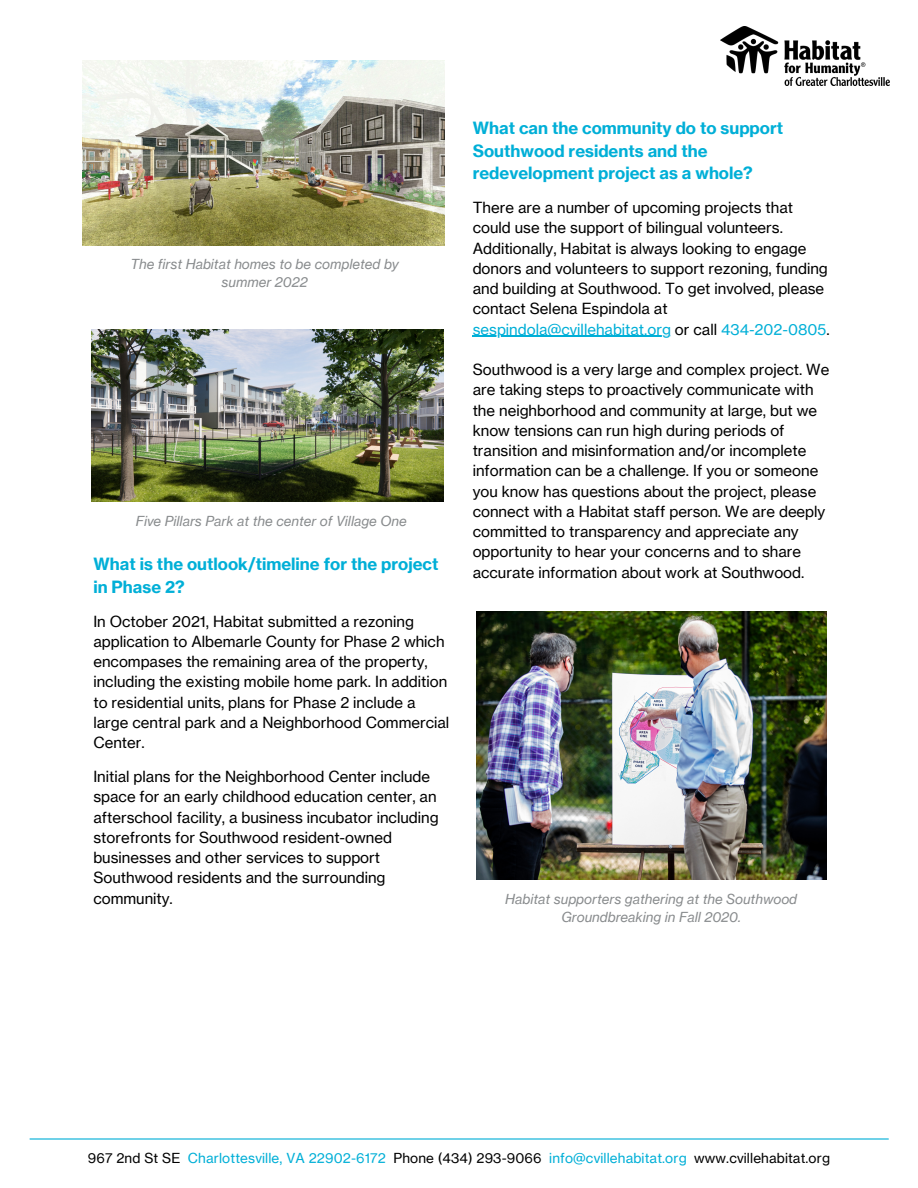
<style>
.page{position:relative;width:918px;height:1188px;background:#fff}
.page>*{position:absolute;margin:0;border:0;box-sizing:border-box;transform-origin:0 0}
.t1{font:700 16.5px/22.5px "Neue Haas Grotesk Text";color:#00afd7}
.t2{font:15px/20.2px "Neue Haas Grotesk Text";color:#000}
.t3{font:italic 13.5px/18px "Neue Haas Grotesk Text";color:#888b8d;text-align:center}
.t4{font:13.5px "Neue Haas Grotesk Text";letter-spacing:.01em;color:#00afd7}
.s1{color:#00afd7}
.s2{color:#000}
</style>
<div class="page">
<img style="left:721px;top:27px;width:169px;height:58px">
<hr style="left:30px;top:1138px;width:858px;height:2px;background:#00afd7">
<img style="left:92px;top:330px;width:352px;height:172px">
<img style="left:476px;top:612px;width:350px;height:267px">
<img style="left:83px;top:60px;width:361px;height:186px">
<hr style="left:473px;top:336px;width:198px;height:1px;background:#00afd7">
<p class="t3" style="left:130px;top:255px;width:270px">The first Habitat homes to be completed by summer 2022</p>
<p class="t3" style="left:136px;top:512px;width:272px">Five Pillars Park at the center of Village One</p>
<p class="t1" style="left:93px;top:553px;width:347px">What is the outlook/timeline for the project in Phase 2?</p>
<p class="t2" style="left:93px;top:611px;width:357px">In October 2021, Habitat submitted a rezoning application to Albemarle County for Phase 2 which encompases the remaining area of the property, including the existing mobile home park. In addition to residential units, plans for Phase 2 include a large central park and a Neighborhood Commercial Center.</p>
<p class="t2" style="left:93px;top:767px;width:347px">Initial plans for the Neighborhood Center include space for an early childhood education center, an afterschool facility, a business incubator including storefronts for Southwood resident-owned businesses and other services to support Southwood residents and the surrounding community.</p>
<p class="t1" style="left:473px;top:117px;width:312px">What can the community do to support<br>Southwood residents and the redevelopment project as a whole?</p>
<p class="t2" style="left:473px;top:197px;width:358px">There are a number of upcoming projects that could use the support of bilingual volunteers.<br>Additionally, Habitat is always looking to engage donors and volunteers to support rezoning, funding and building at Southwood. To get involved, please contact Selena Espindola at <span class="s1">sespindola@cvillehabitat.org</span> or call <span class="s1">434-202-0805</span>.</p>
<p class="t2" style="left:473px;top:359px;width:358px">Southwood is a very large and complex project. We are taking steps to proactively communicate with the neighborhood and community at large, but we know tensions can run high during periods of transition and misinformation and/or incomplete information can be a challenge. If you or someone you know has questions about the project, please connect with a Habitat staff person. We are deeply committed to transparency and appreciate any opportunity to hear your concerns and to share accurate information about work at Southwood.</p>
<p class="t3" style="left:505px;top:891px;width:293px">Habitat supporters gathering at the Southwood<br>Groundbreaking in Fall 2020.</p>
<p class="t4" style="left:88px;top:1150px;width:744px"><span class="s2">967 2nd St SE</span> Charlottesville, VA 22902-6172 <span class="s2">Phone (434) 293-9066</span> info@cvillehabitat.org <span class="s2">www.cvillehabitat.org</span></p>
</div>
